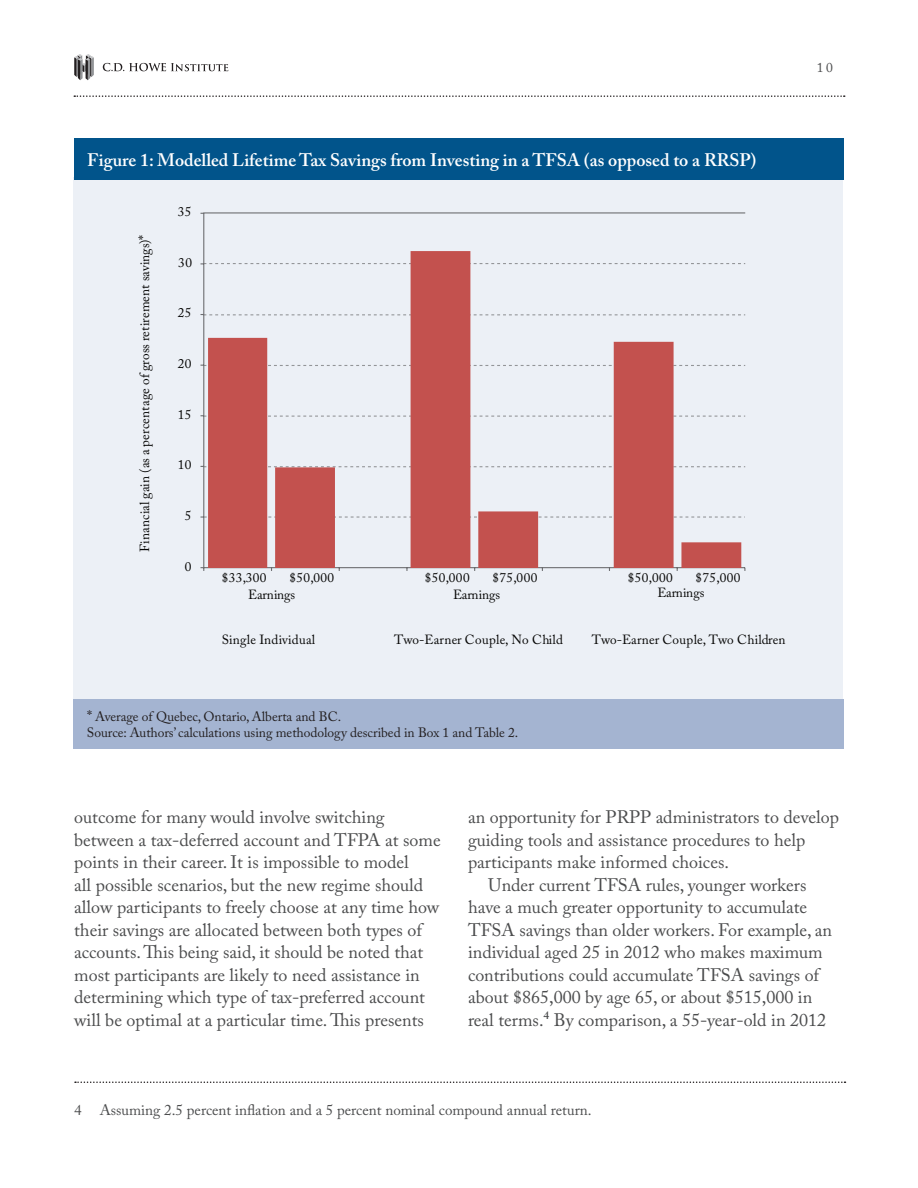
<style>
.page{position:relative;width:918px;height:1188px;background:#fff}
.page>*{position:absolute;margin:0;border:0;box-sizing:border-box;transform-origin:0 0}
.Body_Copy{font:18px/22.5px "Adobe Caslon Pro";color:#4b4c4d}
.Table_Header{font:600 18px "Adobe Caslon Pro";color:#fff}
.foot_note_2{font:15px "Adobe Caslon Pro";color:#4b4c4d}
.table_foot_note{font:13.5px "Adobe Caslon Pro";letter-spacing:-.005em;color:#231f20}
.t1{font:13.5px "Adobe Caslon Pro";color:#4b4c4d}
.t2{font:13.2px "Adobe Caslon Pro";letter-spacing:.015em;color:#050504}
.t3{font:13.2px "Adobe Caslon Pro";letter-spacing:-.02em;color:#050504}
.s1{font-size:14.7px}
.s2{font-size:15px}
</style>
<div class="page">
<svg style="left:74px;top:95px;width:771px;height:2px"></svg>
<svg style="left:74px;top:54px;width:20px;height:26px"></svg>
<svg style="left:103px;top:63px;width:125px;height:8px"></svg>
<svg style="left:75px;top:1082px;width:770px;height:1px"></svg>
<div style="left:74px;top:177px;width:769px;height:522px;background:#ecf0f6"></div>
<div style="left:74px;top:138px;width:769px;height:42px;background:#01548b"></div>
<div style="left:74px;top:699px;width:770px;height:49px;background:#a4b4d1"></div>
<hr style="left:203px;top:212px;width:542px;height:1px;background:#6c6d70">
<hr style="left:203px;top:213px;width:1px;height:355px;background:#6c6d70">
<svg style="left:201px;top:516px;width:544px;height:2px"></svg>
<svg style="left:201px;top:415px;width:544px;height:2px"></svg>
<hr style="left:204px;top:567px;width:541px;height:1px;background:#6c6d70">
<svg style="left:208px;top:251px;width:533px;height:317px"></svg>
<p class="Table_Header" style="left:87px;top:149px;width:671px">Figure 1: Modelled Lifetime Tax Savings from Investing in a TFSA (as opposed to a RRSP)</p>
<p class="t2" style="left:137px;top:552px;width:318px;rotate:-90deg">Financial gain (as a percentage ofgross retirement savings)<span class="s1">*</span></p>
<p class="t2" style="left:178px;top:204px;width:15px">35</p>
<p class="t2" style="left:178px;top:254px;width:15px">30</p>
<p class="t2" style="left:178px;top:305px;width:15px">25</p>
<p class="t2" style="left:178px;top:356px;width:15px">20</p>
<p class="t2" style="left:178px;top:406px;width:15px">15</p>
<p class="t2" style="left:178px;top:457px;width:15px">10</p>
<p class="t2" style="left:185px;top:508px;width:8px">5</p>
<p class="t2" style="left:185px;top:558px;width:8px">0</p>
<p class="t2" style="left:222px;top:570px;width:46px">$33,300</p>
<p class="t2" style="left:289px;top:570px;width:46px">$50,000</p>
<p class="t2" style="left:425px;top:570px;width:46px">$50,000</p>
<p class="t2" style="left:492px;top:570px;width:46px">$75,000</p>
<p class="t2" style="left:628px;top:570px;width:46px">$50,000</p>
<p class="t2" style="left:696px;top:570px;width:46px">$75,000</p>
<p class="t3" style="left:248px;top:587px;width:49px">Earnings</p>
<p class="t2" style="left:222px;top:631px;width:95px">Single Individual</p>
<p class="t3" style="left:453px;top:587px;width:49px">Earnings</p>
<p class="t2" style="left:394px;top:631px;width:170px">Two-Earner Couple, No Child</p>
<p class="t3" style="left:657px;top:585px;width:49px">Earnings</p>
<p class="t2" style="left:592px;top:631px;width:195px">Two-Earner Couple, Two Children</p>
<p class="table_foot_note" style="left:87px;top:708px;width:256px"><span class="s2">*</span> Average of Quebec, Ontario, Alberta and BC.</p>
<p class="table_foot_note" style="left:87px;top:725px;width:433px">Source: Authors’ calculations using methodology described in Box 1 and Table 2.</p>
<p class="t1" style="left:817px;top:59px;width:18px">10</p>
<p class="Body_Copy" style="left:74px;top:806px;width:368px">outcome for many would involve switching between a tax-deferred account and TFPA at some points in their career. It is impossible to model<br>all possible scenarios, but the new regime should allow participants to freely choose at any time how their savings are allocated between both types of accounts. This being said, it should be noted that most participants are likely to need assistance in determining which type of tax-preferred account will be optimal at a particular time. This presents</p>
<p class="Body_Copy" style="left:468px;top:806px;width:372px">an opportunity for PRPP administrators to develop guiding tools and assistance procedures to help participants make informed choices.</p>
<p class="Body_Copy" style="left:468px;top:873px;width:366px;text-indent:20px">Under current TFSA rules, younger workers have a much greater opportunity to accumulate TFSA savings than older workers. For example, an individual aged 25 in 2012 who makes maximum contributions could accumulate TFSA savings of about $865,000 by age 65, or about $515,000 in real terms.<sup>4</sup> By comparison, a 55-year-old in 2012</p>
<p class="foot_note_2" style="left:74px;top:1101px;width:519px">4 Assuming 2.5 percent inflation and a 5 percent nominal compound annual return.</p>
</div>
